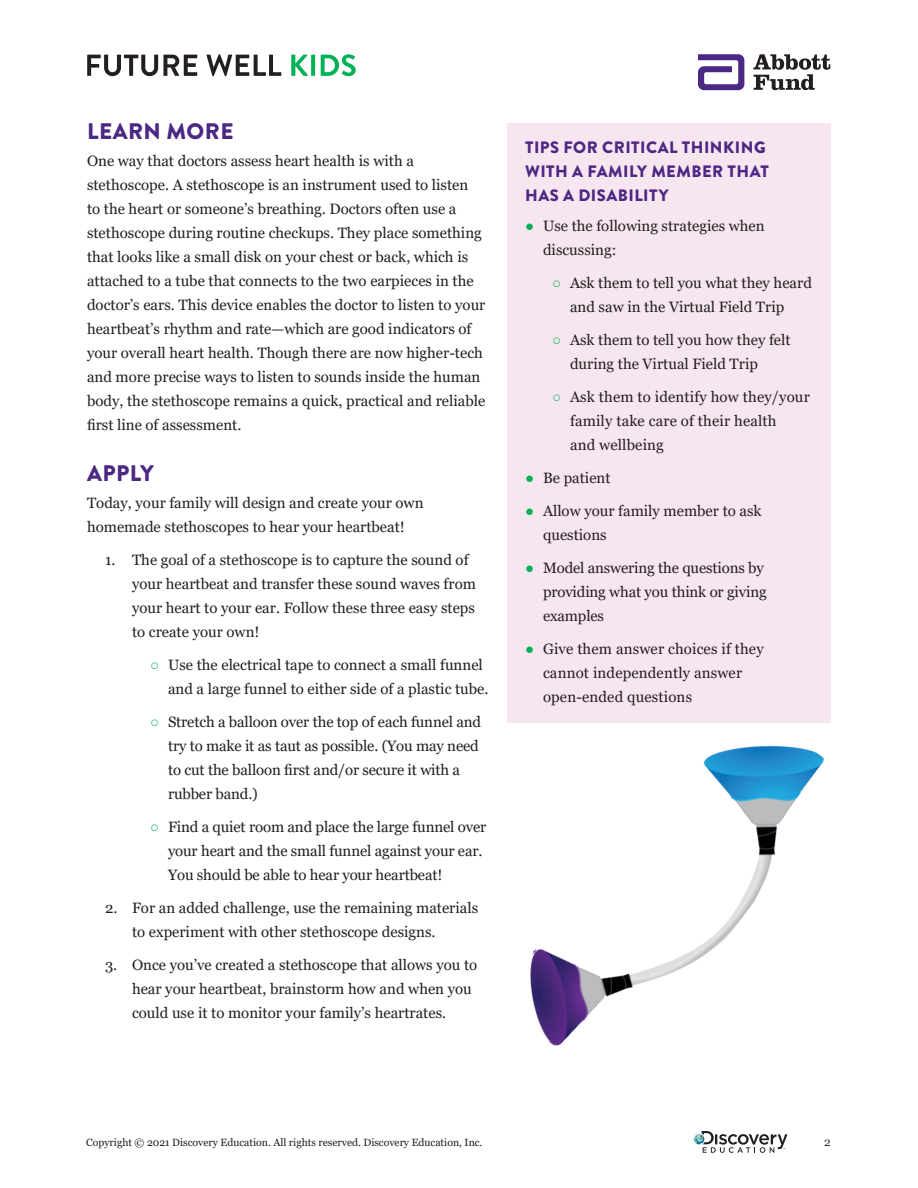
<style>
.page{position:relative;width:918px;height:1188px;background:#fff}
.page>*{position:absolute;margin:0;border:0;box-sizing:border-box;transform-origin:0 0}
.Subhead_1{font:900 22.5px "Brandon Grotesque";letter-spacing:.02em;color:#4b2884}
.Subhead_1-2{font:900 16.5px/24px "Brandon Grotesque";letter-spacing:.03em;color:#4b2884}
.Body_-_More_space_af{font:15px/24px "Georgia";color:#231f20}
.Body_-_Less_space_af{font:15px/24px "Georgia";color:#231f20}
.t1{font:12px "Georgia";color:#343333}
.t2{font:10.5px "Georgia";color:#231f20}
.s1{font-family:"Arial";color:#00b156}
</style>
<div class="page">
<svg style="left:694px;top:1131px;width:94px;height:22px"></svg>
<svg style="left:87px;top:54px;width:194px;height:22px"></svg>
<svg style="left:291px;top:55px;width:24px;height:21px"></svg>
<svg style="left:321px;top:54px;width:35px;height:22px"></svg>
<svg style="left:753px;top:54px;width:77px;height:36px"></svg>
<svg style="left:698px;top:54px;width:46px;height:36px"></svg>
<div style="left:507px;top:123px;width:324px;height:600px;background:#f7e6ef"></div>
<img style="left:530px;top:745px;width:294px;height:301px">
<p class="Subhead_1" style="left:87px;top:115px;width:148px">LEARN MORE</p>
<p class="Body_-_More_space_af" style="left:87px;top:149px;width:400px">One way that doctors assess heart health is with a stethoscope. A stethoscope is an instrument used to listen<br>to the heart or someone’s breathing. Doctors often use a stethoscope during routine checkups. They place something that looks like a small disk on your chest or back, which is attached to a tube that connects to the two earpieces in the doctor’s ears. This device enables the doctor to listen to your heartbeat’s rhythm and rate—which are good indicators of your overall heart health. Though there are now higher-tech and more precise ways to listen to sounds inside the human body, the stethoscope remains a quick, practical and reliable first line of assessment.</p>
<p class="Subhead_1" style="left:87px;top:457px;width:68px">APPLY</p>
<p class="Body_-_Less_space_af" style="left:87px;top:491px;width:338px">Today, your family will design and create your own homemade stethoscopes to hear your heartbeat!</p>
<p class="Body_-_More_space_af" style="left:132px;top:548px;width:345px;text-indent:-27px">1. The goal of a stethoscope is to capture the sound of your heartbeat and transfer these sound waves from your heart to your ear. Follow these three easy steps to create your own!</p>
<p class="Body_-_More_space_af" style="left:168px;top:653px;width:322px;text-indent:-18px"><span class="s1">○</span> Use the electrical tape to connect a small funnel and a large funnel to either side of a plastic tube.</p>
<p class="Body_-_More_space_af" style="left:168px;top:710px;width:315px;text-indent:-18px"><span class="s1">○</span> Stretch a balloon over the top of each funnel and try to make it as taut as possible. (You may need to cut the balloon first and/or secure it with a rubber band.)</p>
<p class="Body_-_More_space_af" style="left:168px;top:815px;width:320px;text-indent:-18px"><span class="s1">○</span> Find a quiet room and place the large funnel over your heart and the small funnel against your ear.<br>You should be able to hear your heartbeat!</p>
<p class="Body_-_More_space_af" style="left:132px;top:896px;width:348px;text-indent:-27px">2. For an added challenge, use the remaining materials to experiment with other stethoscope designs.</p>
<p class="Body_-_More_space_af" style="left:132px;top:953px;width:347px;text-indent:-27px">3. Once you’ve created a stethoscope that allows you to hear your heartbeat, brainstorm how and when you could use it to monitor your family’s heartrates.</p>
<p class="Subhead_1-2" style="left:525px;top:135px;width:245px">TIPS FOR CRITICAL THINKING<br>WITH A FAMILY MEMBER THAT<br>HAS A DISABILITY</p>
<p class="Body_-_More_space_af" style="left:543px;top:214px;width:223px;text-indent:-18px"><span class="s1">●</span> Use the following strategies when discussing:</p>
<p class="Body_-_More_space_af" style="left:570px;top:271px;width:243px;text-indent:-18px"><span class="s1">○</span> Ask them to tell you what they heard and saw in the Virtual Field Trip</p>
<p class="Body_-_More_space_af" style="left:570px;top:328px;width:222px;text-indent:-18px"><span class="s1">○</span> Ask them to tell you how they felt during the Virtual Field Trip</p>
<p class="Body_-_More_space_af" style="left:570px;top:385px;width:241px;text-indent:-18px"><span class="s1">○</span> Ask them to identify how they/your family take care of their health<br>and wellbeing</p>
<p class="Body_-_More_space_af" style="left:525px;top:466px;width:87px"><span class="s1">●</span> Be patient</p>
<p class="Body_-_More_space_af" style="left:543px;top:499px;width:220px;text-indent:-18px"><span class="s1">●</span> Allow your family member to ask questions</p>
<p class="Body_-_More_space_af" style="left:543px;top:556px;width:225px;text-indent:-18px"><span class="s1">●</span> Model answering the questions by providing what you think or giving examples</p>
<p class="Body_-_More_space_af" style="left:543px;top:637px;width:222px;text-indent:-18px"><span class="s1">●</span> Give them answer choices if they cannot independently answer open-ended questions</p>
<p class="t2" style="left:86px;top:1136px;width:398px">Copyright © 2021 Discovery Education. All rights reserved. Discovery Education, Inc.</p>
<p class="t1" style="left:824px;top:1135px;width:8px">2</p>
</div>
